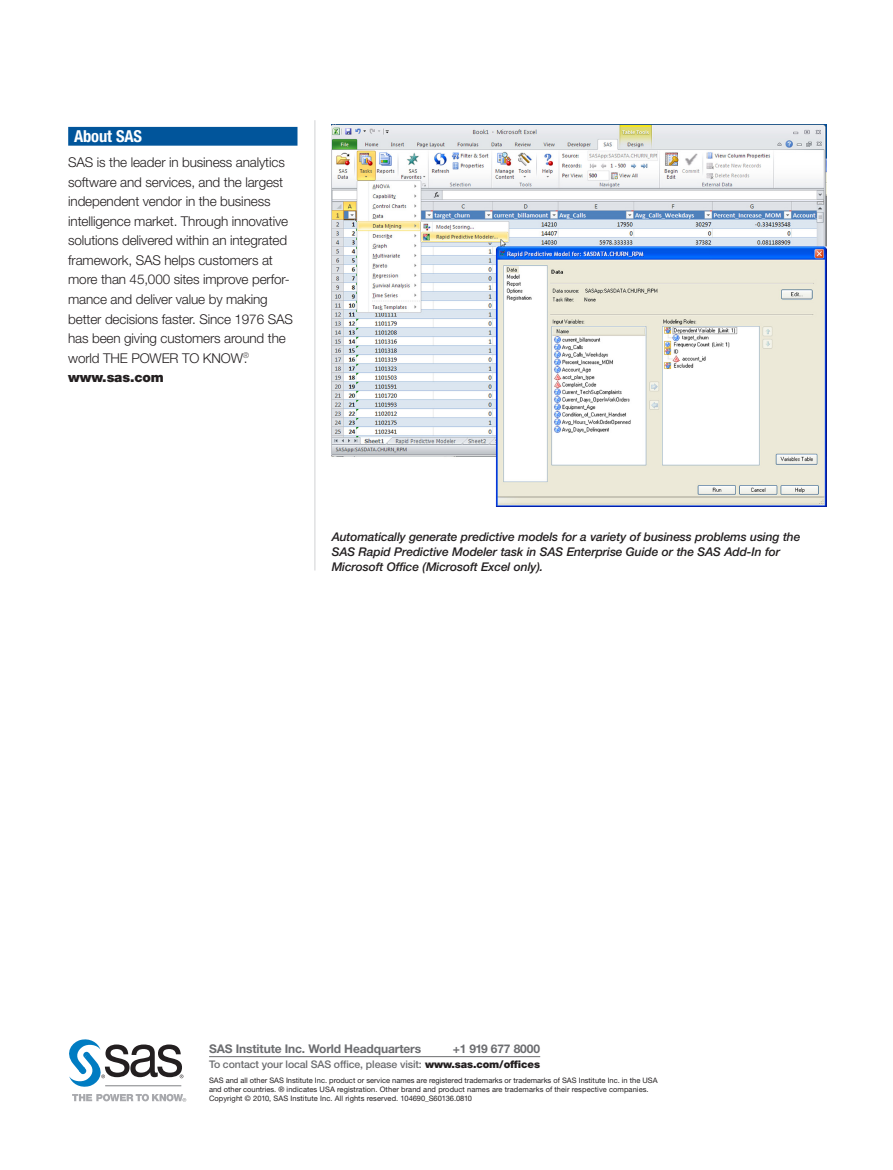
<style>
.page{position:relative;width:893px;height:1170px;background:#fff}
.page>*{position:absolute;margin:0;border:0;box-sizing:border-box;transform-origin:0 0}
.subhead1_wRule{font:700 condensed 16.5px "Helvetica Neue LT Std";letter-spacing:-.01em;color:#fff}
.body{font:300 13.5px/19.5px "Helvetica Neue LT Std";letter-spacing:-.01em;color:#231f20}
.Cutline__ScreenShot{font:italic 500 12px/15px "Helvetica Neue LT Std";letter-spacing:-.01em;color:#231f20}
.t1{font:700 12px "Helvetica Neue LT Std";letter-spacing:-.01em;color:#6c6d70}
.t2{font:500 10.5px "Helvetica Neue LT Std";letter-spacing:-.01em;color:#6c6d70}
.t3{font:7.5px/9px "Helvetica Neue LT Std";color:#231f20}
.s1{font-weight:900}
.s2{font-weight:900;color:#231f20}
</style>
<div class="page">
<div style="left:68px;top:127px;width:229px;height:19px;background:#01559b"></div>
<hr style="left:315px;top:120px;width:1px;height:450px;background:#d1d2d4">
<hr style="left:209px;top:1056px;width:331px;height:1px;background:#6c6d70">
<svg style="left:69px;top:1039px;width:117px;height:62px"></svg>
<hr style="left:105px;top:1085px;width:76px;height:1px;background:#808285">
<img style="left:332px;top:124px;width:494px;height:383px">
<p class="subhead1_wRule" style="left:74px;top:126px;width:69px">About SAS</p>
<p class="body" style="left:68px;top:152px;width:226px">SAS is the leader in business analytics software and services, and the largest independent vendor in the business intelligence market. Through innovative solutions delivered within an integrated framework, SAS helps customers at more than 45,000 sites improve perfor&shy;mance and deliver value by making better decisions faster. Since 1976 SAS has been giving customers around the world THE POWER TO KNOW<sup>®</sup>. <span class="s1">www.sas.com</span></p>
<p class="Cutline__ScreenShot" style="left:332px;top:529px;width:470px">Automatically generate predictive models for a variety of business problems using the<br>SAS Rapid Predictive Modeler task in SAS Enterprise Guide or the SAS Add-In for<br>Microsoft Office (Microsoft Excel only).</p>
<p class="t1" style="left:209px;top:1040px;width:214px">SAS Institute Inc. World Headquarters</p>
<p class="t1" style="left:453px;top:1040px;width:89px">+1 919 677 8000</p>
<p class="t2" style="left:209px;top:1057px;width:333px">To contact your local SAS office, please visit: <span class="s2">www.sas.com/offices</span></p>
<p class="t3" style="left:209px;top:1075px;width:450px">SAS and all other SAS Institute Inc. product or service names are registered trademarks or trademarks of SAS Institute Inc. in the USA and other countries. ® indicates USA registration. Other brand and product names are trademarks of their respective companies.<br>Copyright © 2010, SAS Institute Inc. All rights reserved. 104690_S60136.0810</p>
</div>
